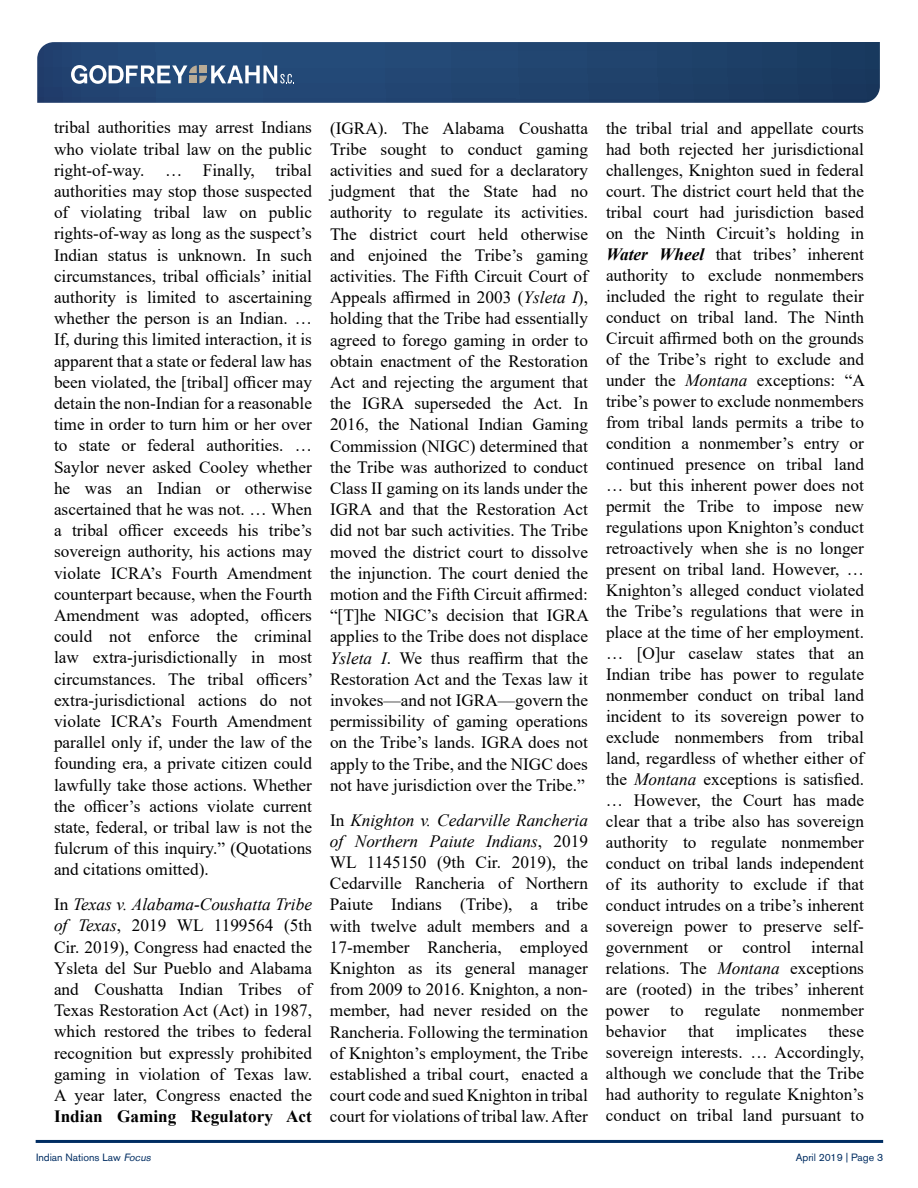
<style>
.page{position:relative;width:918px;height:1188px;background:#fff}
.page>*{position:absolute;margin:0;border:0;box-sizing:border-box;transform-origin:0 0}
.t1{font:17.25px/21.1px "Times New Roman";color:#000;text-align:justify}
.t2{font:700 17.25px "Times New Roman";color:#000}
.t3{font:10.5px "Akzidenz Grotesk Std";color:#002d62}
.s1{font-style:italic}
.s2{font-weight:700;font-style:italic}
</style>
<div class="page">
<svg style="left:37px;top:42px;width:843px;height:61px;background:#21446f"></svg>
<hr style="left:36px;top:1140px;width:847px;height:3px;background:#002d62">
<svg style="left:71px;top:65px;width:223px;height:19px"></svg>
<p class="t1" style="left:54px;top:117px;width:261px">tribal authorities may arrest Indians who violate tribal law on the public right-of-way. … Finally, tribal authorities may stop those suspected of violating tribal law on public rights-of-way as long as the suspect’s Indian status is unknown. In such circumstances, tribal officials’ initial authority is limited to ascertaining whether the person is an Indian. … If, during this limited interaction, it is apparent that a state or federal law has been violated, the [tribal] officer may detain the non-Indian for a reasonable time in order to turn him or her over to state or federal authorities. … Saylor never asked Cooley whether he was an Indian or otherwise ascertained that he was not. … When a tribal officer exceeds his tribe’s sovereign authority, his actions may violate ICRA’s Fourth Amendment counterpart because, when the Fourth Amendment was adopted, officers could not enforce the criminal law extra-jurisdictionally in most circumstances. The tribal officers’ extra-jurisdictional actions do not violate ICRA’s Fourth Amendment parallel only if, under the law of the founding era, a private citizen could lawfully take those actions. Whether the officer’s actions violate current state, federal, or tribal law is not the fulcrum of this inquiry.” (Quotations and citations omitted).</p>
<p class="t1" style="left:54px;top:893px;width:260px">In <span class="s1">Texas v. Alabama-Coushatta Tribe of Texas</span>, 2019 WL 1199564 (5th Cir. 2019), Congress had enacted the Ysleta del Sur Pueblo and Alabama and Coushatta Indian Tribes of Texas Restoration Act (Act) in 1987, which restored the tribes to federal recognition but expressly prohibited gaming in violation of Texas law.<br>A year later, Congress enacted the</p>
<p class="t2" style="left:54px;top:1104px;width:260px">Indian Gaming Regulatory Act</p>
<p class="t1" style="left:330px;top:117px;width:260px">(IGRA). The Alabama Coushatta Tribe sought to conduct gaming activities and sued for a declaratory judgment that the State had no authority to regulate its activities.<br>The district court held otherwise and enjoined the Tribe’s gaming activities. The Fifth Circuit Court of Appeals affirmed in 2003 (<span class="s1">Ysleta I</span>), holding that the Tribe had essentially agreed to forego gaming in order to obtain enactment of the Restoration Act and rejecting the argument that the IGRA superseded the Act. In 2016, the National Indian Gaming Commission (NIGC) determined that the Tribe was authorized to conduct Class II gaming on its lands under the IGRA and that the Restoration Act did not bar such activities. The Tribe moved the district court to dissolve the injunction. The court denied the motion and the Fifth Circuit affirmed: “[T]he NIGC’s decision that IGRA applies to the Tribe does not displace <span class="s1">Ysleta I</span>. We thus reaffirm that the Restoration Act and the Texas law it invokes—and not IGRA—govern the permissibility of gaming operations on the Tribe’s lands. IGRA does not apply to the Tribe, and the NIGC does not have jurisdiction over the Tribe.”</p>
<p class="t1" style="left:330px;top:809px;width:260px">In <span class="s1">Knighton v. Cedarville Rancheria of Northern Paiute Indians</span>, 2019<br>WL 1145150 (9th Cir. 2019), the Cedarville Rancheria of Northern Paiute Indians (Tribe), a tribe with twelve adult members and a 17-member Rancheria, employed Knighton as its general manager from 2009 to 2016. Knighton, a non&shy;member, had never resided on the Rancheria. Following the termination of Knighton’s employment, the Tribe established a tribal court, enacted a court code and sued Knighton in tribal court for violations of tribal law. After</p>
<p class="t1" style="left:606px;top:117px;width:260px">the tribal trial and appellate courts had both rejected her jurisdictional challenges, Knighton sued in federal court. The district court held that the tribal court had jurisdiction based on the Ninth Circuit’s holding in <span class="s2">Water Wheel</span> that tribes’ inherent authority to exclude nonmembers included the right to regulate their conduct on tribal land. The Ninth Circuit affirmed both on the grounds of the Tribe’s right to exclude and under the <span class="s1">Montana</span> exceptions: “A tribe’s power to exclude nonmembers from tribal lands permits a tribe to condition a nonmember’s entry or continued presence on tribal land … but this inherent power does not permit the Tribe to impose new regulations upon Knighton’s conduct retroactively when she is no longer present on tribal land. However, … Knighton’s alleged conduct violated the Tribe’s regulations that were in place at the time of her employment. … [O]ur caselaw states that an Indian tribe has power to regulate nonmember conduct on tribal land incident to its sovereign power to exclude nonmembers from tribal land, regardless of whether either of the <span class="s1">Montana</span> exceptions is satisfied. … However, the Court has made clear that a tribe also has sovereign authority to regulate nonmember conduct on tribal lands independent of its authority to exclude if that conduct intrudes on a tribe’s inherent sovereign power to preserve self&shy;government or control internal relations. The <span class="s1">Montana</span> exceptions are (rooted) in the tribes’ inherent power to regulate nonmember behavior</p>
<p class="t1" style="left:606px;top:1020px;width:260px;text-indent:223px">these sovereign interests. … Accordingly, although we conclude that the Tribe had authority to regulate Knighton’s conduct on tribal land pursuant to</p>
<p class="t1" style="left:688px;top:1020px;width:27px">that</p>
<p class="t1" style="left:736px;top:1020px;width:72px">implicates</p>
<p class="t3" style="left:36px;top:1151px;width:119px">Indian Nations Law <span class="s1">Focus</span></p>
<p class="t3" style="left:796px;top:1151px;width:89px">April 2019 | Page 3</p>
</div>
